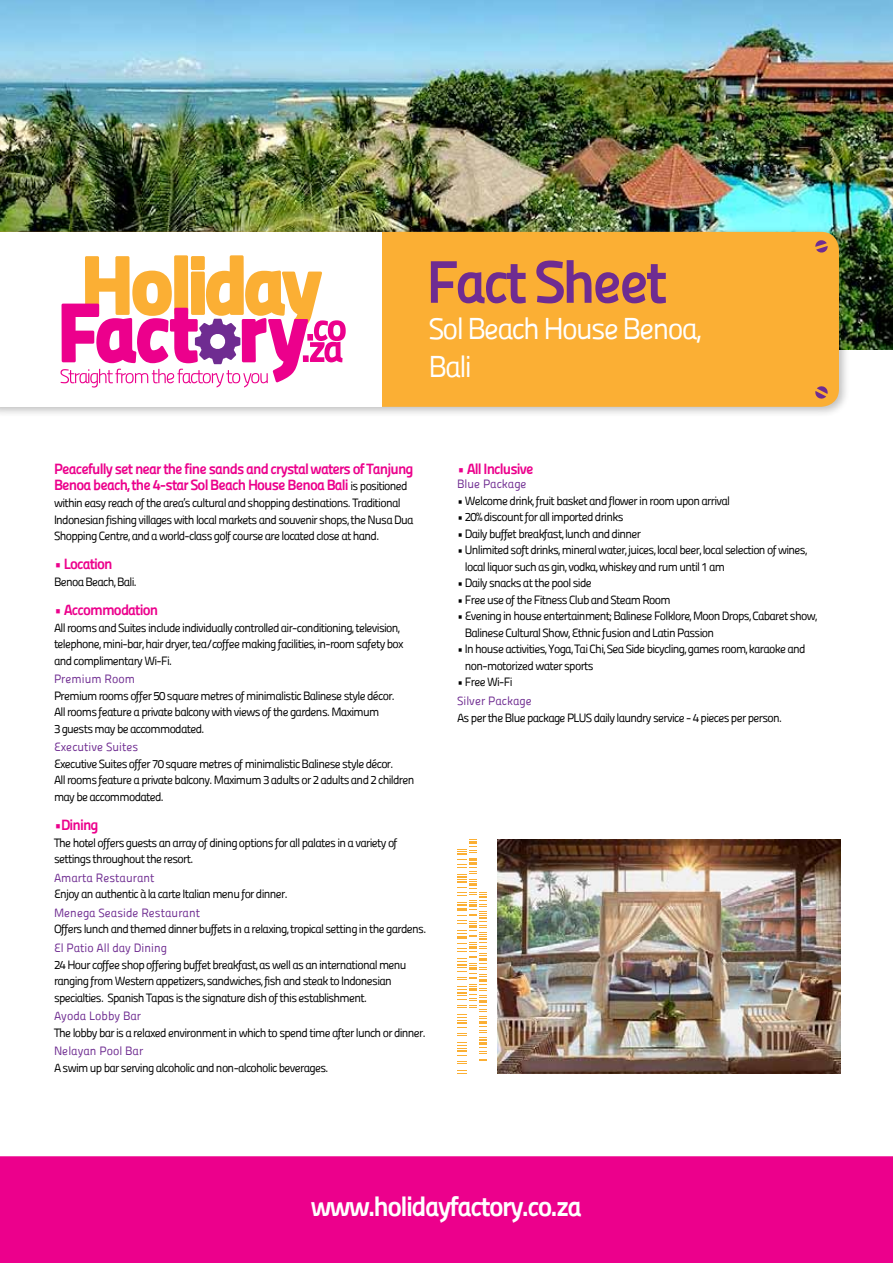
<style>
.page{position:relative;width:893px;height:1263px;background:#fff}
.page>*{position:absolute;margin:0;border:0;box-sizing:border-box;transform-origin:0 0}
.t1{font:60px "Panefresco 800 wt";letter-spacing:-.06em;color:#6f2c91}
.t2{font:30px/38.2px "Panefresco 400 wt";letter-spacing:-.06em;color:#fff}
.t3{font:27.75px "Panefresco 800 wt";letter-spacing:-.06em;color:#fff}
.t4{font:15px/16.5px "Panefresco 800 wt";letter-spacing:-.06em;color:#ec008c}
.t5{font:12px/16.5px "Panefresco 400 wt";letter-spacing:-.06em;color:#000}
.t6{font:12px "Panefresco 400 wt";color:#6f2c91}
.s1{font-family:"Panefresco 400 wt";font-size:12px;color:#000}
</style>
<div class="page">
<img style="left:0;top:0;width:893px;height:349px">
<div style="left:0;top:1156px;width:893px;height:107px;background:#ec008c"></div>
<img style="left:498px;top:839px;width:343px;height:234px">
<svg style="left:457px;top:1070px;width:10px;height:4px"></svg>
<svg style="left:457px;top:839px;width:30px;height:225px"></svg>
<div style="left:0;top:226px;width:850px;height:191px;background:#000;opacity:.25"></div>
<div style="left:381px;top:232px;width:458px;height:175px;background:#fbaf34"></div>
<svg style="left:815px;top:240px;width:13px;height:13px"></svg>
<svg style="left:815px;top:386px;width:13px;height:13px"></svg>
<div style="left:0;top:232px;width:381px;height:175px;background:#fff"></div>
<svg style="left:61px;top:255px;width:285px;height:133px"></svg>
<h1 class="t1" style="left:426px;top:235px;width:242px">Fact Sheet</h1>
<h2 class="t2" style="left:428px;top:308px;width:274px">Sol Beach House Benoa,<br>Bali</h2>
<p class="t4" style="left:54px;top:460px;width:361px">Peacefully set near the fine sands and crystal waters of Tanjung<br>Benoa beach, the 4-star Sol Beach House Benoa Bali <span class="s1">is positioned</span></p>
<p class="t5" style="left:54px;top:494px;width:361px">within easy reach of the area’s cultural and shopping destinations. Traditional<br>Indonesian fishing villages with local markets and souvenir shops, the Nusa Dua<br>Shopping Centre, and a world-class golf course are located close at hand.</p>
<p class="t4" style="left:54px;top:555px;width:60px">• Location</p>
<p class="t5" style="left:54px;top:573px;width:84px">Benoa Beach, Bali.</p>
<p class="t4" style="left:54px;top:601px;width:106px">• Accommodation</p>
<p class="t5" style="left:54px;top:618px;width:351px">All rooms and Suites include individually controlled air-conditioning, television, telephone, mini-bar, hair dryer, tea/coffee making facilities, in-room safety box and complimentary Wi-Fi.</p>
<p class="t6" style="left:54px;top:670px;width:82px">Premium Room</p>
<p class="t5" style="left:54px;top:687px;width:342px">Premium rooms offer 50 square metres of minimalistic Balinese style décor.<br>All rooms feature a private balcony with views of the gardens. Maximum<br>3 guests may be accommodated.</p>
<p class="t6" style="left:54px;top:738px;width:86px">Executive Suites</p>
<p class="t5" style="left:54px;top:755px;width:362px">Executive Suites offer 70 square metres of minimalistic Balinese style décor.<br>All rooms feature a private balcony. Maximum 3 adults or 2 adults and 2 children may be accommodated.</p>
<p class="t4" style="left:54px;top:816px;width:46px">•Dining</p>
<p class="t5" style="left:54px;top:833px;width:345px">The hotel offers guests an array of dining options for all palates in a variety of settings throughout the resort.</p>
<p class="t6" style="left:54px;top:869px;width:102px">Amarta Restaurant</p>
<p class="t5" style="left:54px;top:885px;width:235px">Enjoy an authentic à la carte Italian menu for dinner.</p>
<p class="t6" style="left:54px;top:904px;width:148px">Menega Seaside Restaurant</p>
<p class="t5" style="left:54px;top:920px;width:374px">Offers lunch and themed dinner buffets in a relaxing, tropical setting in the gardens.</p>
<p class="t6" style="left:54px;top:939px;width:115px">El Patio All day Dining</p>
<p class="t5" style="left:54px;top:955px;width:354px">24 Hour coffee shop offering buffet breakfast, as well as an international menu ranging from Western appetizers, sandwiches, fish and steak to Indonesian specialties. Spanish Tapas is the signature dish of this establishment.</p>
<p class="t6" style="left:54px;top:1007px;width:89px">Ayoda Lobby Bar</p>
<p class="t5" style="left:54px;top:1024px;width:373px">The lobby bar is a relaxed environment in which to spend time after lunch or dinner.</p>
<p class="t6" style="left:54px;top:1042px;width:91px">Nelayan Pool Bar</p>
<p class="t5" style="left:54px;top:1059px;width:276px">A swim up bar serving alcoholic and non-alcoholic beverages.</p>
<p class="t4" style="left:457px;top:460px;width:78px">• All Inclusive</p>
<p class="t6" style="left:457px;top:475px;width:71px">Blue Package</p>
<p class="t5" style="left:457px;top:492px;width:275px">• Welcome drink, fruit basket and flower in room upon arrival</p>
<p class="t5" style="left:457px;top:508px;width:168px">• 20% discount for all imported drinks</p>
<p class="t5" style="left:457px;top:525px;width:186px">• Daily buffet breakfast, lunch and dinner</p>
<p class="t5" style="left:465px;top:541px;width:344px;text-indent:-8px">• Unlimited soft drinks, mineral water, juices, local beer, local selection of wines, local liquor such as gin, vodka, whiskey and rum until 1 am</p>
<p class="t5" style="left:457px;top:574px;width:136px">• Daily snacks at the pool side</p>
<p class="t5" style="left:457px;top:591px;width:215px">• Free use of the Fitness Club and Steam Room</p>
<p class="t5" style="left:465px;top:607px;width:354px;text-indent:-8px">• Evening in house entertainment; Balinese Folklore, Moon Drops, Cabaret show,<br>Balinese Cultural Show, Ethnic fusion and Latin Passion</p>
<p class="t5" style="left:465px;top:640px;width:342px;text-indent:-8px">• In house activities, Yoga, Tai Chi, Sea Side bicycling, games room, karaoke and non-motorized water sports</p>
<p class="t5" style="left:457px;top:673px;width:57px">• Free Wi-Fi</p>
<p class="t6" style="left:457px;top:692px;width:76px">Silver Package</p>
<p class="t5" style="left:457px;top:708px;width:326px">As per the Blue package PLUS daily laundry service - 4 pieces per person.</p>
<h3 class="t3" style="left:311px;top:1185px;width:273px">www.holidayfactory.co.za</h3>
</div>
